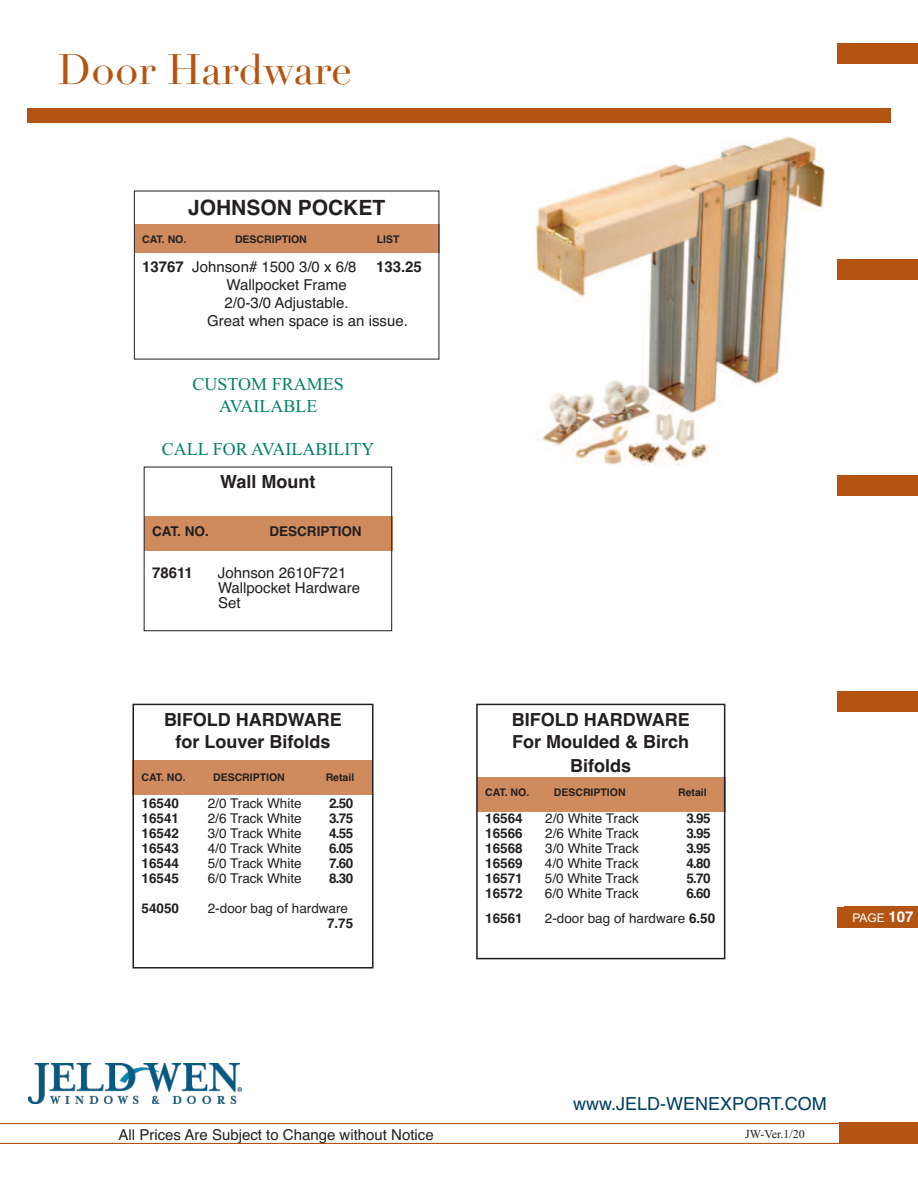
<style>
.page{position:relative;width:918px;height:1188px;background:#fff}
.page>*{position:absolute;margin:0;border:0;box-sizing:border-box;transform-origin:0 0}
.t1{font:42px "Didot";color:#b45412}
.t2{font:700 21px "Helvetica";color:#231f20}
.t3{font:700 18px/21.6px "Helvetica";color:#231f20}
.t4{font:18px/21.6px "Times New Roman";color:#008066;text-align:center}
.t5{font:18px "Helvetica";color:#003f61}
.t6{font:15px/15px "Helvetica";color:#231f20}
.t7{font:700 15px "Helvetica";color:#231f20}
.t8{font:13.5px "Helvetica";color:#231f20}
.t9{font:700 13.5px "Helvetica";color:#231f20}
.t10{font:13.5px "Arial";color:#fff}
.t11{font:12px "Times New Roman";color:#231f20}
.t12{font:700 10.5px "Helvetica";color:#231f20}
.s1{font-weight:700}
.s2{font-family:"Helvetica";font-weight:700;font-size:15px}
</style>
<div class="page">
<div style="left:477px;top:777px;width:248px;height:35px;background:#cf8b5e"></div>
<div style="left:132px;top:760px;width:240px;height:35px;background:#cf8b5e"></div>
<div style="left:476px;top:704px;width:249px;height:255px;border:2px solid #231f20"></div>
<div style="left:837px;top:43px;width:81px;height:21px;background:#b45412"></div>
<div style="left:144px;top:516px;width:249px;height:35px;background:#cf8b5e"></div>
<div style="left:837px;top:259px;width:81px;height:21px;background:#b45412"></div>
<div style="left:837px;top:475px;width:81px;height:21px;background:#b45412"></div>
<div style="left:837px;top:691px;width:81px;height:21px;background:#b45412"></div>
<div style="left:844px;top:906px;width:74px;height:20px;background:#b45412"></div>
<div style="left:837px;top:907px;width:81px;height:21px;background:#b45412"></div>
<div style="left:27px;top:108px;width:864px;height:15px;background:#b45412"></div>
<div style="left:839px;top:1123px;width:79px;height:20px;background:#b45412"></div>
<img style="left:29px;top:1063px;width:213px;height:40px">
<hr style="left:0;top:1123px;width:918px;height:1px;background:#b45412">
<hr style="left:0;top:1143px;width:918px;height:1px;background:#b45412">
<div style="left:135px;top:224px;width:304px;height:28px;background:#cf8b5e"></div>
<img style="left:535px;top:136px;width:290px;height:330px">
<div style="left:132px;top:704px;width:242px;height:265px;border:2px solid #231f20"></div>
<div style="left:144px;top:467px;width:248px;height:164px;border:1px solid #231f20"></div>
<h1 class="t1" style="left:57px;top:45px;width:296px">Door Hardware</h1>
<h2 class="t2" style="left:188px;top:195px;width:199px">JOHNSON POCKET</h2>
<p class="t12" style="left:142px;top:233px;width:46px">CAT. NO.</p>
<p class="t12" style="left:235px;top:233px;width:73px">DESCRIPTION</p>
<p class="t12" style="left:377px;top:233px;width:24px">LIST</p>
<p class="t6" style="left:142px;top:259px;width:216px"><span class="s1">13767</span> Johnson# 1500 3/0 x 6/8</p>
<p class="t7" style="left:376px;top:258px;width:47px">133.25</p>
<p class="t6" style="left:226px;top:277px;width:122px">Wallpocket Frame</p>
<p class="t6" style="left:225px;top:295px;width:126px">2/0-3/0 Adjustable.</p>
<p class="t6" style="left:207px;top:313px;width:202px">Great when space is an issue.</p>
<h3 class="t4" style="left:193px;top:373px;width:153px">CUSTOM FRAMES<br>AVAILABLE</h3>
<h3 class="t4" style="left:162px;top:438px;width:214px">CALL FOR AVAILABILITY</h3>
<h3 class="t3" style="left:220px;top:471px;width:97px">Wall Mount</h3>
<p class="t9" style="left:152px;top:524px;width:58px">CAT. NO.</p>
<p class="t9" style="left:269px;top:524px;width:94px">DESCRIPTION</p>
<p class="t7" style="left:152px;top:564px;width:42px">78611</p>
<p class="t6" style="left:218px;top:566px;width:144px">Johnson 2610F721<br>Wallpocket Hardware<br>Set</p>
<h3 class="t3" style="left:164px;top:709px;width:179px;text-align:center">BIFOLD HARDWARE for Louver Bifolds</h3>
<p class="t12" style="left:141px;top:772px;width:46px">CAT. NO.</p>
<p class="t12" style="left:213px;top:772px;width:73px">DESCRIPTION</p>
<p class="t12" style="left:326px;top:772px;width:30px">Retail</p>
<p class="t9" style="left:141px;top:796px;width:39px">16540</p>
<p class="t8" style="left:208px;top:796px;width:95px">2/0 Track White</p>
<p class="t9" style="left:329px;top:796px;width:26px">2.50</p>
<p class="t9" style="left:141px;top:811px;width:39px">16541</p>
<p class="t8" style="left:208px;top:811px;width:95px">2/6 Track White</p>
<p class="t9" style="left:329px;top:811px;width:26px">3.75</p>
<p class="t9" style="left:141px;top:826px;width:39px">16542</p>
<p class="t8" style="left:208px;top:826px;width:95px">3/0 Track White</p>
<p class="t9" style="left:329px;top:826px;width:26px">4.55</p>
<p class="t9" style="left:141px;top:841px;width:39px">16543</p>
<p class="t8" style="left:208px;top:841px;width:95px">4/0 Track White</p>
<p class="t9" style="left:329px;top:841px;width:26px">6.05</p>
<p class="t9" style="left:142px;top:856px;width:39px">16544</p>
<p class="t8" style="left:208px;top:856px;width:95px">5/0 Track White</p>
<p class="t9" style="left:329px;top:856px;width:26px">7.60</p>
<p class="t9" style="left:142px;top:871px;width:39px">16545</p>
<p class="t8" style="left:208px;top:871px;width:95px">6/0 Track White</p>
<p class="t9" style="left:329px;top:871px;width:26px">8.30</p>
<p class="t9" style="left:142px;top:901px;width:39px">54050</p>
<p class="t8" style="left:208px;top:901px;width:142px">2-door bag of hardware</p>
<p class="t9" style="left:327px;top:916px;width:28px">7.75</p>
<h3 class="t3" style="left:512px;top:709px;width:179px">BIFOLD HARDWARE<br>For Moulded &amp; Birch</h3>
<h3 class="t3" style="left:570px;top:755px;width:62px">Bifolds</h3>
<p class="t12" style="left:485px;top:786px;width:46px">CAT. NO.</p>
<p class="t12" style="left:554px;top:786px;width:73px">DESCRIPTION</p>
<p class="t12" style="left:678px;top:786px;width:30px">Retail</p>
<p class="t9" style="left:485px;top:810px;width:39px">16564</p>
<p class="t8" style="left:545px;top:810px;width:95px">2/0 White Track</p>
<p class="t9" style="left:686px;top:810px;width:26px">3.95</p>
<p class="t9" style="left:485px;top:825px;width:39px">16566</p>
<p class="t8" style="left:545px;top:825px;width:95px">2/6 White Track</p>
<p class="t9" style="left:686px;top:825px;width:26px">3.95</p>
<p class="t9" style="left:485px;top:840px;width:39px">16568</p>
<p class="t8" style="left:545px;top:840px;width:95px">3/0 White Track</p>
<p class="t9" style="left:686px;top:840px;width:26px">3.95</p>
<p class="t9" style="left:485px;top:855px;width:39px">16569</p>
<p class="t8" style="left:545px;top:855px;width:95px">4/0 White Track</p>
<p class="t9" style="left:686px;top:855px;width:26px">4.80</p>
<p class="t9" style="left:485px;top:870px;width:39px">16571</p>
<p class="t8" style="left:545px;top:870px;width:95px">5/0 White Track</p>
<p class="t9" style="left:686px;top:870px;width:26px">5.70</p>
<p class="t9" style="left:485px;top:885px;width:39px">16572</p>
<p class="t8" style="left:545px;top:885px;width:95px">6/0 White Track</p>
<p class="t9" style="left:686px;top:885px;width:26px">6.60</p>
<p class="t9" style="left:485px;top:911px;width:39px">16561</p>
<p class="t8" style="left:545px;top:911px;width:172px">2-door bag of hardware <span class="s1">6.50</span></p>
<p class="t10" style="left:845px;top:907px;width:70px">P <sub>P</sub>A<sub>A</sub>G<sub>G</sub>E<sub>E</sub> X<span class="s2">1 0 7</span></p>
<h3 class="t5" style="left:573px;top:1093px;width:255px">www.JELD-WENEXPORT.COM</h3>
<p class="t6" style="left:119px;top:1127px;width:317px">All Prices Are Subject to Change without Notice</p>
<p class="t11" style="left:745px;top:1127px;width:61px">JW-Ver.1/20</p>
</div>
